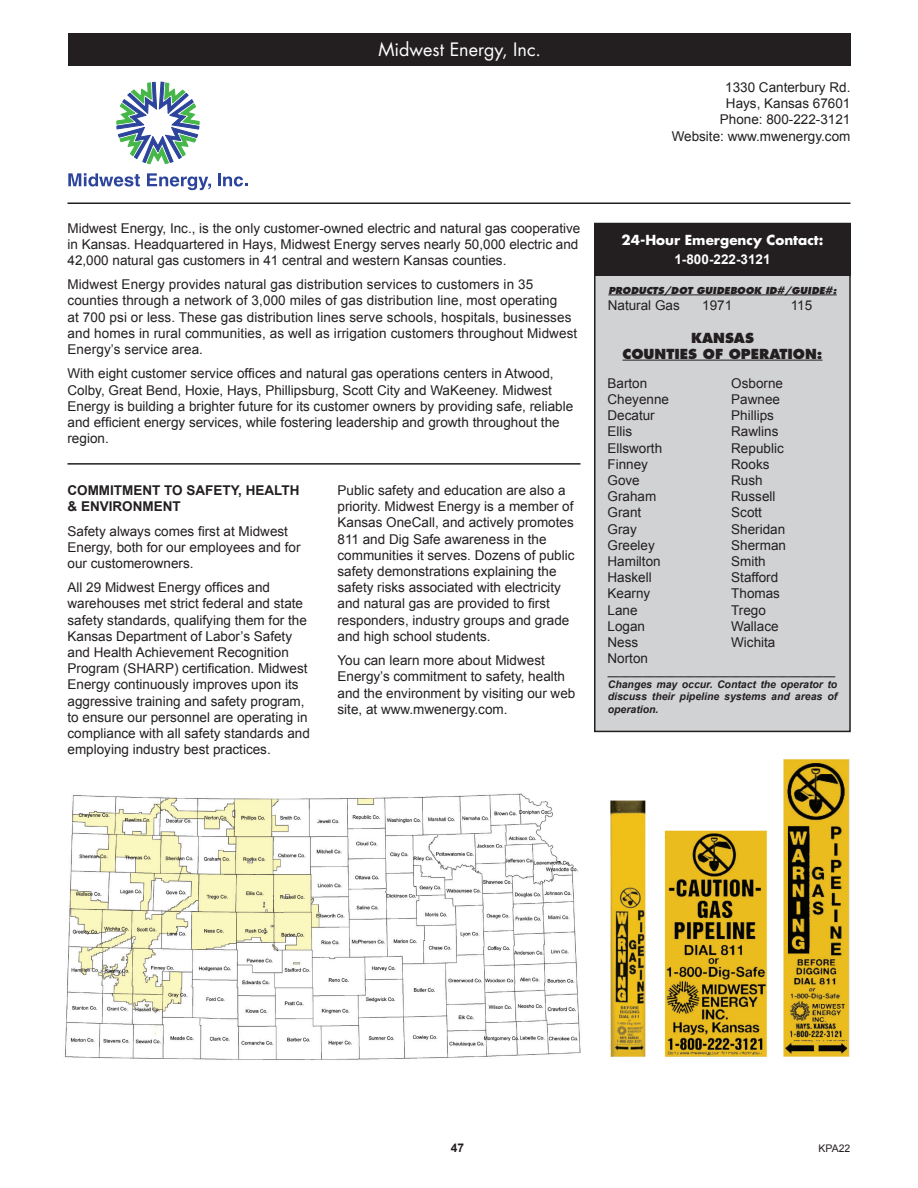
<style>
.page{position:relative;width:918px;height:1188px;background:#fff}
.page>*{position:absolute;margin:0;border:0;box-sizing:border-box;transform-origin:0 0}
.t1{font:18px "Futura";color:#fff}
.t2{font:13.5px/16.2px "Arial";color:#231f20}
.t3{font:700 13.5px/16.2px "Arial";color:#231f20}
.t4{font:800 13.5px "Futura";color:#231f20}
.t5{font:700 13.5px "Futura";color:#fff}
.t6{font:700 13.5px "Arial";color:#fff}
.t7{font:700 12px "Arial";color:#231f20}
.t8{font:italic 700 10.5px/12.6px "Arial";color:#231f20;text-align:justify}
.t9{font:10.5px "Arial";color:#231f20}
.t10{font:italic 800 9.3px "Futura";color:#231f20}
</style>
<div class="page">
<hr style="left:68px;top:202px;width:783px;height:2px;background:#231f20">
<div style="left:595px;top:224px;width:255px;height:507px;background:#d1d2d4"></div>
<div style="left:594px;top:223px;width:257px;height:509px;border:2px solid #231f20"></div>
<div style="left:594px;top:223px;width:257px;height:52px;background:#231f20"></div>
<hr style="left:608px;top:295px;width:229px;height:1px;background:#231f20">
<hr style="left:623px;top:360px;width:200px;height:1px;background:#231f20">
<svg style="left:117px;top:82px;width:82px;height:82px"></svg>
<svg style="left:68px;top:173px;width:72px;height:14px"></svg>
<svg style="left:147px;top:173px;width:64px;height:17px"></svg>
<svg style="left:218px;top:173px;width:30px;height:14px"></svg>
<hr style="left:68px;top:463px;width:512px;height:2px;background:#231f20">
<img style="left:610px;top:759px;width:240px;height:298px">
<img style="left:64px;top:793px;width:517px;height:267px">
<div style="left:68px;top:34px;width:783px;height:32px;background:#231f20"></div>
<p class="t1" style="left:378px;top:38px;width:164px">Midwest Energy, Inc.</p>
<p class="t2" style="left:725px;top:79px;width:127px">1330 Canterbury Rd.</p>
<p class="t2" style="left:726px;top:95px;width:126px">Hays, Kansas 67601</p>
<p class="t2" style="left:720px;top:112px;width:132px">Phone: 800-222-3121</p>
<p class="t2" style="left:672px;top:128px;width:180px">Website: www.mwenergy.com</p>
<p class="t2" style="left:68px;top:220px;width:514px">Midwest Energy, Inc., is the only customer-owned electric and natural gas cooperative in Kansas. Headquartered in Hays, Midwest Energy serves nearly 50,000 electric and<br>42,000 natural gas customers in 41 central and western Kansas counties.</p>
<p class="t2" style="left:68px;top:277px;width:511px">Midwest Energy provides natural gas distribution services to customers in 35 counties through a network of 3,000 miles of gas distribution line, most operating<br>at 700 psi or less. These gas distribution lines serve schools, hospitals, businesses and homes in rural communities, as well as irrigation customers throughout Midwest Energy’s service area.</p>
<p class="t2" style="left:68px;top:366px;width:507px">With eight customer service offices and natural gas operations centers in Atwood, Colby, Great Bend, Hoxie, Hays, Phillipsburg, Scott City and WaKeeney. Midwest Energy is building a brighter future for its customer owners by providing safe, reliable and efficient energy services, while fostering leadership and growth throughout the region.</p>
<p class="t3" style="left:68px;top:483px;width:233px">COMMITMENT TO SAFETY, HEALTH &amp; ENVIRONMENT</p>
<p class="t2" style="left:68px;top:523px;width:235px">Safety always comes first at Midwest<br>Energy, both for our employees and for our customerowners.</p>
<p class="t2" style="left:68px;top:580px;width:244px">All 29 Midwest Energy offices and warehouses met strict federal and state safety standards, qualifying them for the Kansas Department of Labor’s Safety and Health Achievement Recognition Program (SHARP) certification. Midwest Energy continuously improves upon its aggressive training and safety program, to ensure our personnel are operating in compliance with all safety standards and employing industry best practices.</p>
<p class="t2" style="left:338px;top:482px;width:239px">Public safety and education are also a priority. Midwest Energy is a member of Kansas OneCall, and actively promotes 811 and Dig Safe awareness in the communities it serves. Dozens of public safety demonstrations explaining the safety risks associated with electricity and natural gas are provided to first responders, industry groups and grade and high school students.</p>
<p class="t2" style="left:338px;top:652px;width:239px">You can learn more about Midwest Energy’s commitment to safety, health and the environment by visiting our web site, at www.mwenergy.com.</p>
<p class="t5" style="left:622px;top:231px;width:203px">24-Hour Emergency Contact:</p>
<p class="t6" style="left:674px;top:251px;width:98px">1-800-222-3121</p>
<p class="t10" style="left:608px;top:285px;width:230px">PRODUCTS/DOT GUIDEBOOK ID#/GUIDE#:</p>
<p class="t2" style="left:608px;top:297px;width:74px">Natural Gas</p>
<p class="t2" style="left:702px;top:297px;width:32px">1971</p>
<p class="t2" style="left:791px;top:297px;width:23px">115</p>
<p class="t4" style="left:691px;top:329px;width:64px">KANSAS</p>
<p class="t4" style="left:623px;top:345px;width:202px">COUNTIES OF OPERATION:</p>
<p class="t2" style="left:608px;top:375px;width:41px">Barton</p>
<p class="t2" style="left:608px;top:391px;width:63px">Cheyenne</p>
<p class="t2" style="left:608px;top:408px;width:49px">Decatur</p>
<p class="t2" style="left:608px;top:424px;width:26px">Ellis</p>
<p class="t2" style="left:608px;top:440px;width:56px">Ellsworth</p>
<p class="t2" style="left:608px;top:456px;width:42px">Finney</p>
<p class="t2" style="left:608px;top:472px;width:34px">Gove</p>
<p class="t2" style="left:608px;top:489px;width:50px">Graham</p>
<p class="t2" style="left:608px;top:505px;width:35px">Grant</p>
<p class="t2" style="left:608px;top:521px;width:31px">Gray</p>
<p class="t2" style="left:608px;top:537px;width:49px">Greeley</p>
<p class="t2" style="left:608px;top:553px;width:55px">Hamilton</p>
<p class="t2" style="left:608px;top:570px;width:46px">Haskell</p>
<p class="t2" style="left:608px;top:586px;width:44px">Kearny</p>
<p class="t2" style="left:608px;top:602px;width:32px">Lane</p>
<p class="t2" style="left:608px;top:618px;width:39px">Logan</p>
<p class="t2" style="left:608px;top:634px;width:32px">Ness</p>
<p class="t2" style="left:608px;top:651px;width:42px">Norton</p>
<p class="t2" style="left:731px;top:375px;width:53px">Osborne</p>
<p class="t2" style="left:731px;top:391px;width:50px">Pawnee</p>
<p class="t2" style="left:731px;top:408px;width:44px">Phillips</p>
<p class="t2" style="left:731px;top:424px;width:49px">Rawlins</p>
<p class="t2" style="left:731px;top:440px;width:54px">Republic</p>
<p class="t2" style="left:731px;top:456px;width:40px">Rooks</p>
<p class="t2" style="left:731px;top:472px;width:33px">Rush</p>
<p class="t2" style="left:731px;top:489px;width:46px">Russell</p>
<p class="t2" style="left:731px;top:505px;width:32px">Scott</p>
<p class="t2" style="left:731px;top:521px;width:56px">Sheridan</p>
<p class="t2" style="left:731px;top:537px;width:56px">Sherman</p>
<p class="t2" style="left:731px;top:553px;width:36px">Smith</p>
<p class="t2" style="left:731px;top:570px;width:49px">Stafford</p>
<p class="t2" style="left:731px;top:586px;width:50px">Thomas</p>
<p class="t2" style="left:731px;top:602px;width:36px">Trego</p>
<p class="t2" style="left:731px;top:618px;width:49px">Wallace</p>
<p class="t2" style="left:731px;top:634px;width:46px">Wichita</p>
<p class="t8" style="left:608px;top:666px;width:229px">_______________________________________</p>
<p class="t8" style="left:608px;top:678px;width:231px">Changes may occur. Contact the operator to discuss their pipeline systems and areas of operation.</p>
<p class="t7" style="left:451px;top:1140px;width:15px">47</p>
<p class="t9" style="left:819px;top:1141px;width:33px">KPA22</p>
</div>
